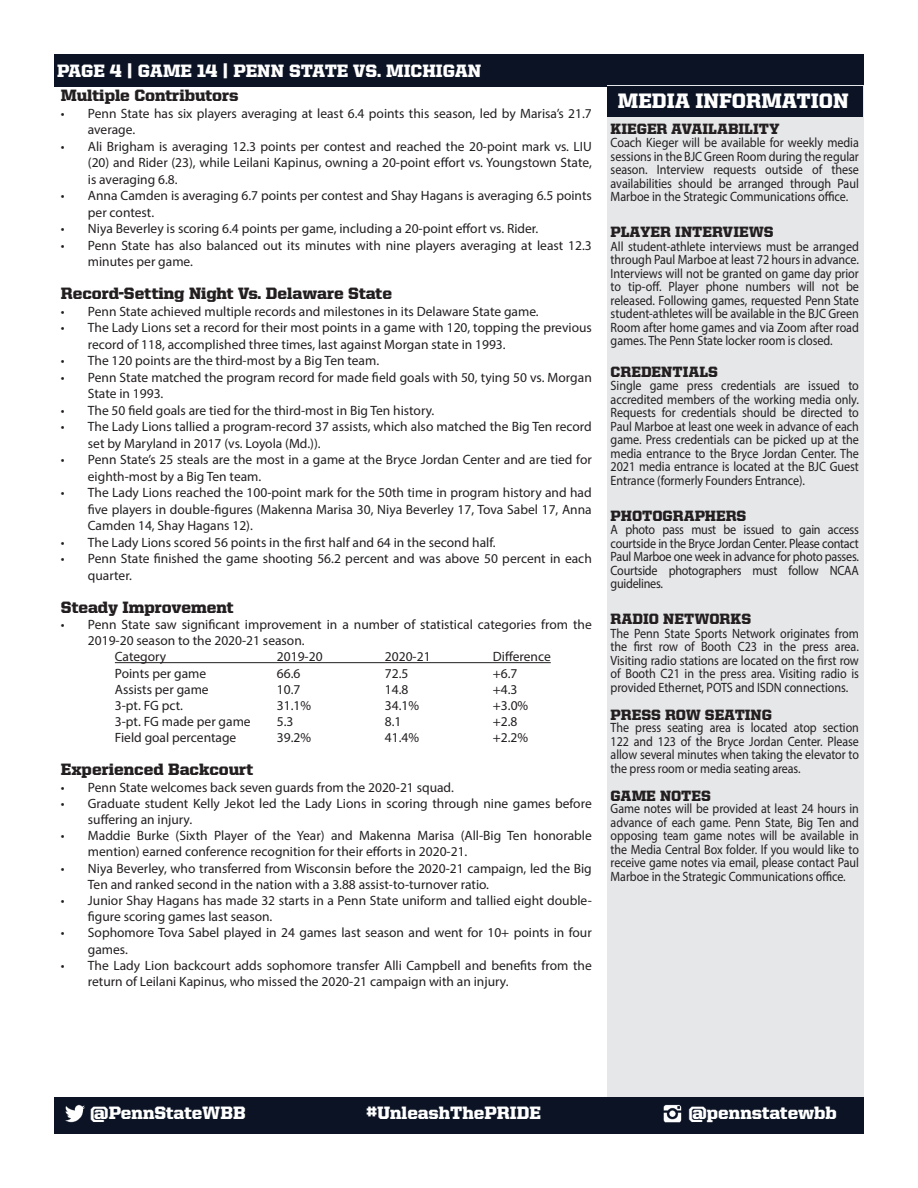
<style>
.page{position:relative;width:918px;height:1188px;background:#fff}
.page>*{position:absolute;margin:0;border:0;box-sizing:border-box;transform-origin:0 0}
.t1{font:900 21px "United Serif Reg";color:#fff}
.t2{font:900 18px "United Serif Reg";color:#fff}
.t3{font:900 16.5px "United Serif Reg";letter-spacing:-.005em;color:#231f20}
.t4{font:900 15px "United Serif Reg";color:#231f20}
.t5{font:13.5px/16.5px "Myriad Pro";color:#231f20}
.t6{font:13.5px/13.5px "Myriad Pro";color:#231f20;text-align:justify;scale:.9 1}
.t7{font:13.5px/13.5px "Myriad Pro";color:#231f20;text-align:justify;scale:.89 1}
</style>
<div class="page">
<div style="left:54px;top:54px;width:810px;height:32px;background:#0b1324"></div>
<div style="left:54px;top:1097px;width:810px;height:37px;background:#0b1324"></div>
<img style="left:65px;top:1104px;width:20px;height:19px">
<img style="left:663px;top:1104px;width:19px;height:18px">
<hr style="left:115px;top:662px;width:436px;height:1px;background:#231f20">
<div style="left:607px;top:86px;width:257px;height:1011px;background:#e6e7e9"></div>
<div style="left:607px;top:86px;width:255px;height:30px;background:#0b1324"></div>
<h2 class="t2" style="left:57px;top:60px;width:426px">PAGE 4 | GAME 14 | PENN STATE VS. MICHIGAN</h2>
<p class="t3" style="left:61px;top:86px;width:179px">Multiple Contributors</p>
<p class="t5" style="left:88px;top:105px;width:505px;text-indent:-27px">• Penn State has six players averaging at least 6.4 points this season, led by Marisa’s 21.7 average.</p>
<p class="t5" style="left:88px;top:138px;width:505px;text-align:justify;text-indent:-27px">• Ali Brigham is averaging 12.3 points per contest and reached the 20-point mark vs. LIU (20) and Rider (23), while Leilani Kapinus, owning a 20-point effort vs. Youngstown State, is averaging 6.8.</p>
<p class="t5" style="left:88px;top:187px;width:505px;text-indent:-27px">• Anna Camden is averaging 6.7 points per contest and Shay Hagans is averaging 6.5 points per contest.</p>
<p class="t5" style="left:61px;top:220px;width:479px">• Niya Beverley is scoring 6.4 points per game, including a 20-point effort vs. Rider.</p>
<p class="t5" style="left:88px;top:237px;width:505px;text-indent:-27px">• Penn State has also balanced out its minutes with nine players averaging at least 12.3 minutes per game.</p>
<p class="t3" style="left:61px;top:284px;width:333px">Record-Setting Night Vs. Delaware State</p>
<p class="t5" style="left:61px;top:303px;width:479px">• Penn State achieved multiple records and milestones in its Delaware State game.</p>
<p class="t5" style="left:88px;top:319px;width:506px;text-indent:-27px">• The Lady Lions set a record for their most points in a game with 120, topping the previous record of 118, accomplished three times, last against Morgan state in 1993.</p>
<p class="t5" style="left:61px;top:352px;width:320px">• The 120 points are the third-most by a Big Ten team.</p>
<p class="t5" style="left:88px;top:369px;width:505px;text-indent:-27px">• Penn State matched the program record for made field goals with 50, tying 50 vs. Morgan<br>State in 1993.</p>
<p class="t5" style="left:61px;top:402px;width:375px">• The 50 field goals are tied for the third-most in Big Ten history.</p>
<p class="t5" style="left:88px;top:418px;width:505px;text-indent:-27px">• The Lady Lions tallied a program-record 37 assists, which also matched the Big Ten record set by Maryland in 2017 (vs. Loyola (Md.)).</p>
<p class="t5" style="left:88px;top:451px;width:505px;text-indent:-27px">• Penn State’s 25 steals are the most in a game at the Bryce Jordan Center and are tied for eighth-most by a Big Ten team.</p>
<p class="t5" style="left:88px;top:484px;width:505px;text-align:justify;text-indent:-27px">• The Lady Lions reached the 100-point mark for the 50th time in program history and had five players in double-figures (Makenna Marisa 30, Niya Beverley 17, Tova Sabel 17, Anna Camden 14, Shay Hagans 12).</p>
<p class="t5" style="left:61px;top:534px;width:436px">• The Lady Lions scored 56 points in the first half and 64 in the second half.</p>
<p class="t5" style="left:88px;top:550px;width:505px;text-indent:-27px">• Penn State finished the game shooting 56.2 percent and was above 50 percent in each quarter.</p>
<p class="t3" style="left:61px;top:598px;width:174px">Steady Improvement</p>
<p class="t5" style="left:88px;top:616px;width:505px;text-indent:-27px">• Penn State saw significant improvement in a number of statistical categories from the<br>2019-20 season to the 2020-21 season.</p>
<p class="t5" style="left:115px;top:648px;width:53px">Category</p>
<p class="t5" style="left:277px;top:648px;width:47px">2019-20</p>
<p class="t5" style="left:385px;top:648px;width:47px">2020-21</p>
<p class="t5" style="left:493px;top:648px;width:59px">Difference</p>
<p class="t5" style="left:115px;top:665px;width:93px">Points per game</p>
<p class="t5" style="left:277px;top:665px;width:25px">66.6</p>
<p class="t5" style="left:385px;top:665px;width:25px">72.5</p>
<p class="t5" style="left:493px;top:665px;width:26px">+6.7</p>
<p class="t5" style="left:115px;top:681px;width:95px">Assists per game</p>
<p class="t5" style="left:277px;top:681px;width:25px">10.7</p>
<p class="t5" style="left:385px;top:681px;width:25px">14.8</p>
<p class="t5" style="left:493px;top:681px;width:26px">+4.3</p>
<p class="t5" style="left:115px;top:697px;width:70px">3-pt. FG pct.</p>
<p class="t5" style="left:277px;top:697px;width:36px">31.1%</p>
<p class="t5" style="left:385px;top:697px;width:36px">34.1%</p>
<p class="t5" style="left:493px;top:697px;width:37px">+3.0%</p>
<p class="t5" style="left:115px;top:713px;width:137px">3-pt. FG made per game</p>
<p class="t5" style="left:277px;top:713px;width:18px">5.3</p>
<p class="t5" style="left:385px;top:713px;width:18px">8.1</p>
<p class="t5" style="left:493px;top:713px;width:26px">+2.8</p>
<p class="t5" style="left:115px;top:729px;width:123px">Field goal percentage</p>
<p class="t5" style="left:277px;top:729px;width:36px">39.2%</p>
<p class="t5" style="left:385px;top:729px;width:36px">41.4%</p>
<p class="t5" style="left:493px;top:729px;width:37px">+2.2%</p>
<p class="t3" style="left:61px;top:760px;width:194px">Experienced Backcourt</p>
<p class="t5" style="left:61px;top:779px;width:395px">• Penn State welcomes back seven guards from the 2020-21 squad.</p>
<p class="t5" style="left:88px;top:795px;width:505px;text-indent:-27px">• Graduate student Kelly Jekot led the Lady Lions in scoring through nine games before suffering an injury.</p>
<p class="t5" style="left:88px;top:827px;width:505px;text-indent:-27px">• Maddie Burke (Sixth Player of the Year) and Makenna Marisa (All-Big Ten honorable mention) earned conference recognition for their efforts in 2020-21.</p>
<p class="t5" style="left:88px;top:860px;width:505px;text-indent:-27px">• Niya Beverley, who transferred from Wisconsin before the 2020-21 campaign, led the Big<br>Ten and ranked second in the nation with a 3.88 assist-to-turnover ratio.</p>
<p class="t5" style="left:88px;top:892px;width:506px;text-indent:-27px">• Junior Shay Hagans has made 32 starts in a Penn State uniform and tallied eight double&shy;figure scoring games last season.</p>
<p class="t5" style="left:88px;top:924px;width:505px;text-indent:-27px">• Sophomore Tova Sabel played in 24 games last season and went for 10+ points in four games.</p>
<p class="t5" style="left:88px;top:957px;width:505px;text-indent:-27px">• The Lady Lion backcourt adds sophomore transfer Alli Campbell and benefits from the return of Leilani Kapinus, who missed the 2020-21 campaign with an injury.</p>
<p class="t1" style="left:618px;top:89px;width:232px">MEDIA INFORMATION</p>
<p class="t4" style="left:611px;top:120px;width:171px">KIEGER AVAILABILITY</p>
<p class="t6" style="left:611px;top:136px;width:277px">Coach Kieger will be available for weekly media sessions in the BJC Green Room during the regular season. Interview requests outside of these availabilities should be arranged through Paul Marboe in the Strategic Communications office.</p>
<p class="t4" style="left:611px;top:224px;width:164px">PLAYER INTERVIEWS</p>
<p class="t6" style="left:611px;top:239px;width:277px">All student-athlete interviews must be arranged through Paul Marboe at least 72 hours in advance.<br>Interviews will not be granted on game day prior to tip-off. Player phone numbers will not be released. Following games, requested Penn State student-athletes will be available in the BJC Green Room after home games and via Zoom after road games. The Penn State locker room is closed.</p>
<p class="t4" style="left:611px;top:363px;width:109px">CREDENTIALS</p>
<p class="t6" style="left:611px;top:379px;width:277px">Single game press credentials are issued to accredited members of the working media only.<br>Requests for credentials should be directed to Paul Marboe at least one week in advance of each game. Press credentials can be picked up at the media entrance to the Bryce Jordan Center. The 2021 media entrance is located at the BJC Guest Entrance (formerly Founders Entrance).</p>
<p class="t4" style="left:611px;top:507px;width:137px">PHOTOGRAPHERS</p>
<p class="t6" style="left:611px;top:523px;width:277px">A photo pass must be issued to gain access courtside in the Bryce Jordan Center. Please contact Paul Marboe one week in advance for photo passes.<br>Courtside photographers must follow NCAA guidelines.</p>
<p class="t4" style="left:611px;top:611px;width:142px">RADIO NETWORKS</p>
<p class="t6" style="left:611px;top:626px;width:277px">The Penn State Sports Network originates from the first row of Booth C23 in the press area.<br>Visiting radio stations are located on the first row of Booth C21 in the press area. Visiting radio is provided Ethernet, POTS and ISDN connections.</p>
<p class="t4" style="left:611px;top:707px;width:163px">PRESS ROW SEATING</p>
<p class="t7" style="left:611px;top:721px;width:281px">The press seating area is located atop section 122 and 123 of the Bryce Jordan Center. Please allow several minutes when taking the elevator to the press room or media seating areas.</p>
<p class="t4" style="left:611px;top:788px;width:102px">GAME NOTES</p>
<p class="t7" style="left:611px;top:802px;width:280px">Game notes will be provided at least 24 hours in advance of each game. Penn State, Big Ten and opposing team game notes will be available in the Media Central Box folder. If you would like to receive game notes via email, please contact Paul Marboe in the Strategic Communications office.</p>
<h2 class="t2" style="left:90px;top:1102px;width:157px">@PennStateWBB</h2>
<h2 class="t2" style="left:367px;top:1102px;width:176px">#UnleashThePRIDE</h2>
<h2 class="t2" style="left:688px;top:1103px;width:150px">@pennstatewbb</h2>
</div>
